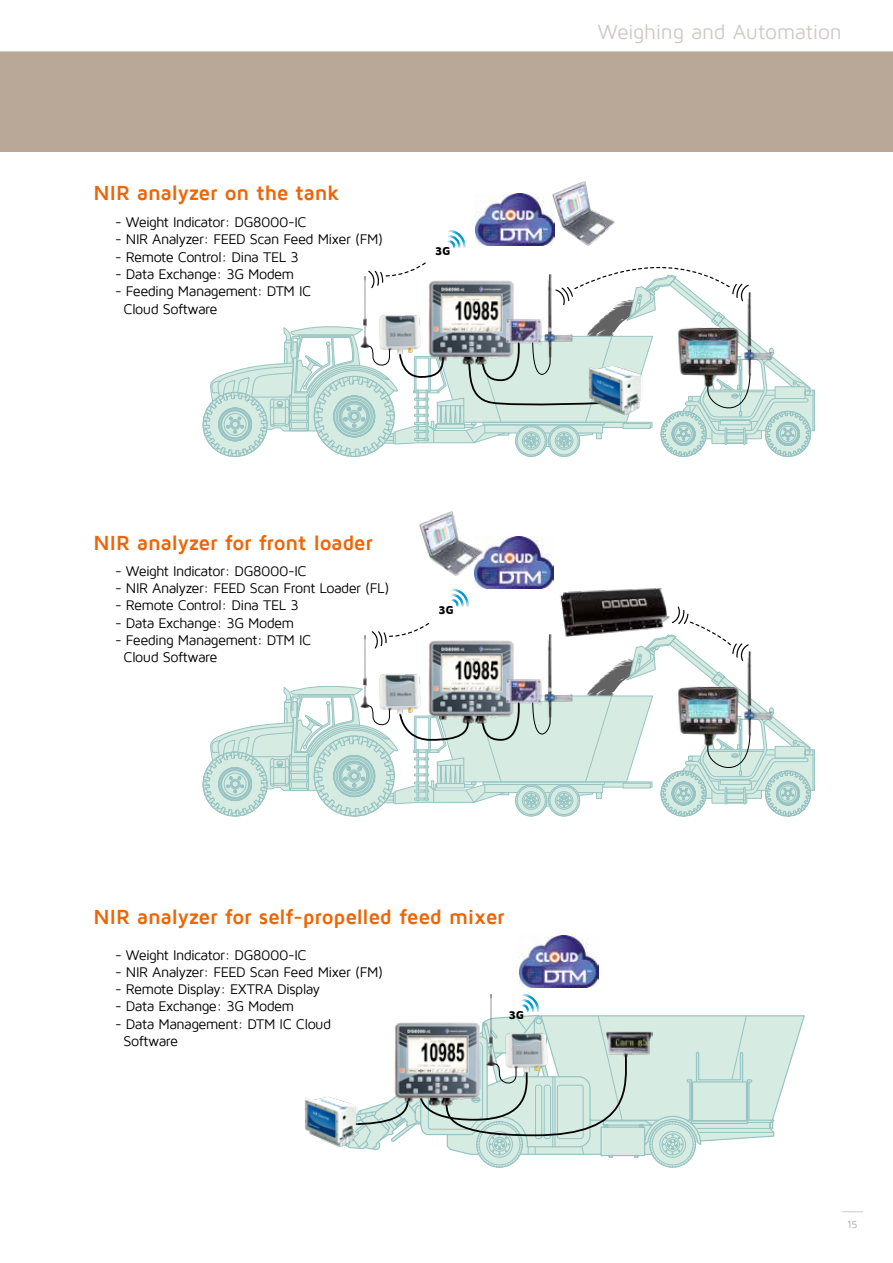
<style>
.page{position:relative;width:893px;height:1263px;background:#fff}
.page>*{position:absolute;margin:0;border:0;box-sizing:border-box;transform-origin:0 0}
.t1{font:700 21px "Maven Pro";letter-spacing:-.015em;color:#ec6608}
.t2{font:21px "Maven Pro";letter-spacing:-.015em;color:#d2c8c4}
.t3{font:14.4px/17.2px "Maven Pro";letter-spacing:-.04em;color:#000}
.t4{font:900 12px "Maven Pro";color:#000}
.t5{font:10.5px "Maven Pro";color:#a8a8a7}
</style>
<div class="page">
<svg style="left:842px;top:1211px;width:21px;height:1px"></svg>
<svg style="left:347px;top:993px;width:458px;height:175px"></svg>
<img style="left:304px;top:1094px;width:54px;height:53px">
<img style="left:519px;top:935px;width:79px;height:52px">
<img style="left:393px;top:1021px;width:88px;height:88px">
<img style="left:474px;top:536px;width:80px;height:51px">
<img style="left:475px;top:194px;width:76px;height:34px">
<img style="left:419px;top:511px;width:67px;height:66px">
<img style="left:551px;top:181px;width:64px;height:47px">
<svg style="left:202px;top:228px;width:614px;height:229px"></svg>
<svg style="left:202px;top:587px;width:614px;height:230px"></svg>
<div style="left:0;top:52px;width:893px;height:99px;background:#b9a898"></div>
<hr style="left:0;top:51px;width:893px;height:1px;background:#d2c8c4">
<h1 class="t1" style="left:94px;top:182px;width:248px">NIR analyzer on the tank</h1>
<p class="t3" style="left:115px;top:214px;width:193px">- Weight Indicator: DG8000-IC</p>
<p class="t3" style="left:115px;top:231px;width:269px">- NIR Analyzer: FEED Scan Feed Mixer (FM)</p>
<p class="t3" style="left:115px;top:248px;width:185px">- Remote Control: Dina TEL 3</p>
<p class="t3" style="left:115px;top:266px;width:181px">- Data Exchange: 3G Modem</p>
<p class="t3" style="left:124px;top:283px;width:189px;text-indent:-9px">- Feeding Management: DTM IC<br>Cloud Software</p>
<p class="t4" style="left:435px;top:244px;width:17px">3G</p>
<h1 class="t1" style="left:94px;top:532px;width:281px">NIR analyzer for front loader</h1>
<p class="t3" style="left:115px;top:562px;width:193px">- Weight Indicator: DG8000-IC</p>
<p class="t3" style="left:115px;top:580px;width:276px">- NIR Analyzer: FEED Scan Front Loader (FL)</p>
<p class="t3" style="left:115px;top:597px;width:185px">- Remote Control: Dina TEL 3</p>
<p class="t3" style="left:115px;top:614px;width:181px">- Data Exchange: 3G Modem</p>
<p class="t3" style="left:124px;top:632px;width:189px;text-indent:-9px">- Feeding Management: DTM IC<br>Cloud Software</p>
<p class="t4" style="left:438px;top:603px;width:17px">3G</p>
<h1 class="t2" style="left:598px;top:21px;width:246px">Weighing and Automation</h1>
<h1 class="t1" style="left:94px;top:906px;width:413px">NIR analyzer for self-propelled feed mixer</h1>
<p class="t3" style="left:115px;top:946px;width:193px">- Weight Indicator: DG8000-IC</p>
<p class="t3" style="left:115px;top:963px;width:269px">- NIR Analyzer: FEED Scan Feed Mixer (FM)</p>
<p class="t3" style="left:115px;top:981px;width:206px">- Remote Display: EXTRA Display</p>
<p class="t3" style="left:115px;top:998px;width:181px">- Data Exchange: 3G Modem</p>
<p class="t3" style="left:124px;top:1015px;width:209px;text-indent:-9px">- Data Management: DTM IC Cloud<br>Software</p>
<p class="t4" style="left:509px;top:1008px;width:17px">3G</p>
<p class="t5" style="left:847px;top:1219px;width:12px">15</p>
</div>
